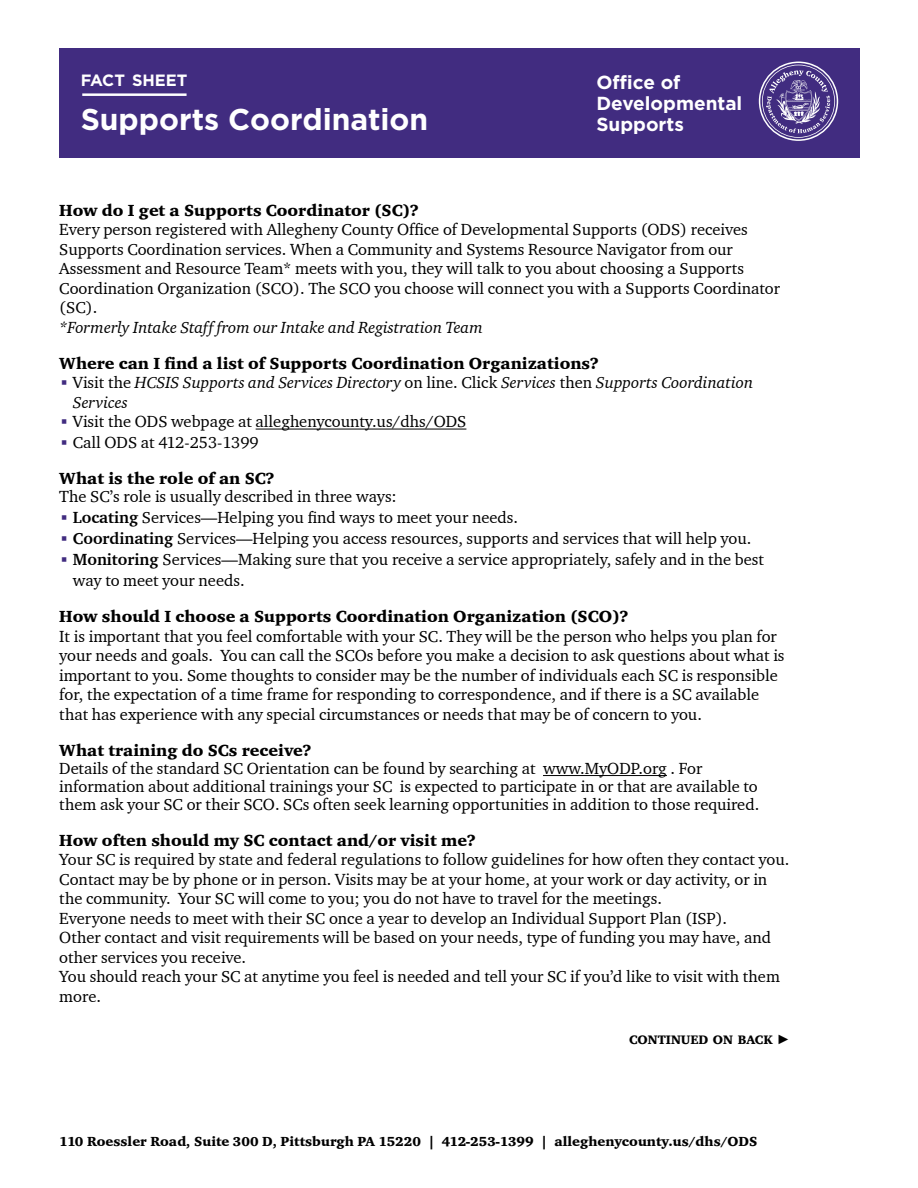
<style>
.page{position:relative;width:918px;height:1188px;background:#fff}
.page>*{position:absolute;margin:0;border:0;box-sizing:border-box;transform-origin:0 0}
.t1{font:700 30px "Gotham";color:#fff}
.t2{font:700 18.9px/21.5px "Gotham";color:#fff}
.t3{font:16.5px/19.5px "Charter ITC";color:#000}
.t4{font:16.5px "Charter ITC Blac";color:#000}
.t5{font:italic 16.5px/19.5px "Charter ITC";color:#000}
.t6{font:700 16.35px "Gotham";color:#fff}
.t7{font:13.5px "Charter ITC Blac";color:#000}
.t8{font:12.6px "Charter ITC Blac";color:#000}
.s1{font-style:normal}
.s2{font-weight:700}
.s3{font-family:"Arial";font-weight:900;font-size:13.5px}
</style>
<div class="page">
<div style="left:59px;top:48px;width:801px;height:109px;background:#412c80"></div>
<svg style="left:759px;top:62px;width:79px;height:79px"></svg>
<hr style="left:256px;top:429px;width:210px;height:1px;background:#000">
<hr style="left:543px;top:775px;width:124px;height:1px;background:#000">
<hr style="left:82px;top:93px;width:105px;height:3px;background:#fff">
<p class="t6" style="left:81px;top:70px;width:108px">FACT SHEET</p>
<h1 class="t1" style="left:81px;top:99px;width:349px">Supports Coordination</h1>
<p class="t2" style="left:596px;top:71px;width:147px">Office of<br>Developmental<br>Supports</p>
<p class="t4" style="left:59px;top:200px;width:361px">How do I get a Supports Coordinator (SC)?</p>
<p class="t3" style="left:59px;top:220px;width:722px">Every person registered with Allegheny County Office of Developmental Supports (ODS) receives Supports Coordination services. When a Community and Systems Resource Navigator from our Assessment and Resource Team* meets with you, they will talk to you about choosing a Supports Coordination Organization (SCO). The SCO you choose will connect you with a Supports Coordinator (SC).</p>
<p class="t5" style="left:59px;top:317px;width:425px">*Formerly Intake Staff from our Intake and Registration Team</p>
<p class="t4" style="left:59px;top:353px;width:541px">Where can I find a list of Supports Coordination Organizations?</p>
<p class="t5" style="left:73px;top:373px;width:682px"><span class="s1">Visit the</span> HCSIS Supports and Services Directory <span class="s1">on line. Click</span> Services <span class="s1">then</span> Supports Coordination<br>Services</p>
<p class="t3" style="left:73px;top:411px;width:395px;line-height:21px">Visit the ODS webpage at alleghenycounty.us/dhs/ODS<br>Call ODS at 412-253-1399</p>
<p class="t4" style="left:59px;top:468px;width:217px">What is the role of an SC?</p>
<p class="t3" style="left:73px;top:486px;width:693px;line-height:21px;text-indent:-13px">The SC’s role is usually described in three ways:<br><span class="s2">Locating</span> Services—Helping you find ways to meet your needs.<br><span class="s2">Coordinating</span> Services—Helping you access resources, supports and services that will help you.<br><span class="s2">Monitoring</span> Services—Making sure that you receive a service appropriately, safely and in the best way to meet your needs.</p>
<p class="t4" style="left:59px;top:606px;width:570px">How should I choose a Supports Coordination Organization (SCO)?</p>
<p class="t3" style="left:59px;top:626px;width:727px">It is important that you feel comfortable with your SC. They will be the person who helps you plan for your needs and goals. You can call the SCOs before you make a decision to ask questions about what is important to you. Some thoughts to consider may be the number of individuals each SC is responsible for, the expectation of a time frame for responding to correspondence, and if there is a SC available that has experience with any special circumstances or needs that may be of concern to you.</p>
<p class="t4" style="left:59px;top:740px;width:254px">What training do SCs receive?</p>
<p class="t3" style="left:59px;top:759px;width:702px;line-height:18px">Details of the standard SC Orientation can be found by searching at www.MyODP.org . For information about additional trainings your SC is expected to participate in or that are available to them ask your SC or their SCO. SCs often seek learning opportunities in addition to those required.</p>
<p class="t4" style="left:59px;top:830px;width:418px">How often should my SC contact and/or visit me?</p>
<p class="t3" style="left:59px;top:850px;width:732px">Your SC is required by state and federal regulations to follow guidelines for how often they contact you.<br>Contact may be by phone or in person. Visits may be at your home, at your work or day activity, or in the community. Your SC will come to you; you do not have to travel for the meetings.<br>Everyone needs to meet with their SC once a year to develop an Individual Support Plan (ISP).<br>Other contact and visit requirements will be based on your needs, type of funding you may have, and other services you receive.<br>You should reach your SC at anytime you feel is needed and tell your SC if you’d like to visit with them more.</p>
<p class="t8" style="left:629px;top:1032px;width:163px">CONTINUED ON BACK <span class="s3">►</span></p>
<p class="t7" style="left:59px;top:1133px;width:700px">110 Roessler Road, Suite 300 D, Pittsburgh PA 15220 | 412-253-1399 | alleghenycounty.us/dhs/ODS</p>
</div>
